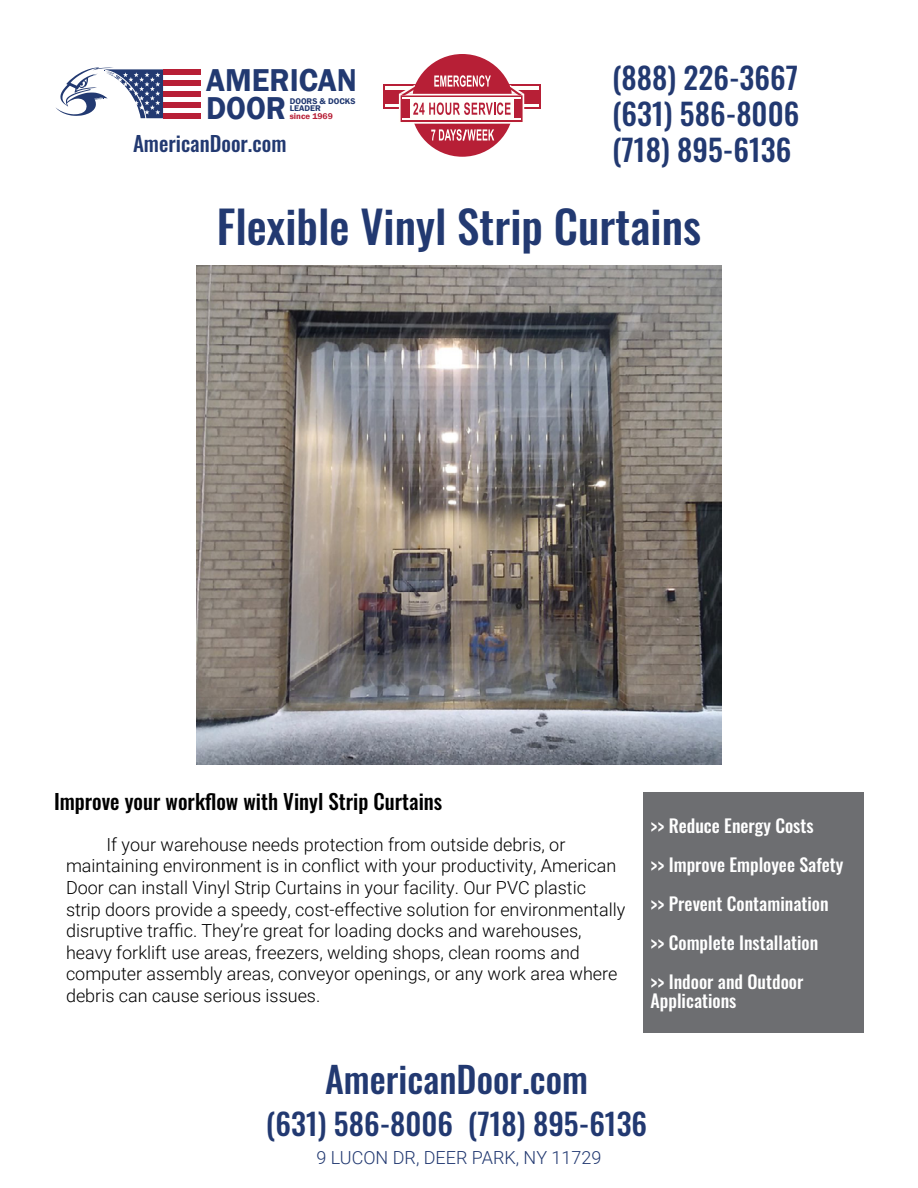
<style>
.page{position:relative;width:918px;height:1188px;background:#fff}
.page>*{position:absolute;margin:0;border:0;box-sizing:border-box;transform-origin:0 0}
.t1{font:500 45px "Oswald";color:#223971}
.t2{font:500 36px "Oswald";color:#223971}
.t3{font:600 32.55px/28.2px "Franklin Gothic";color:#223971;scale:.95 1}
.t4{font:500 30px/36px "Oswald";color:#223971;text-align:justify}
.t5{font:500 21px "Oswald";color:#000}
.t6{font:500 21px "Oswald";color:#223971}
.t7{font:300 18px/21.6px "Roboto";color:#000}
.t8{font:500 18px/39px "Oswald";color:#fff}
.t9{font:300 18px "Roboto";color:#223971}
.t10{font:600 8.55px/7.8px "Franklin Gothic";color:#223971}
.t11{font:600 8.55px "Franklin Gothic";color:#b71f36}
</style>
<div class="page">
<svg style="left:55px;top:67px;width:108px;height:51px"></svg>
<div style="left:163px;top:69px;width:38px;height:6px;background:#b71f36"></div>
<div style="left:163px;top:80px;width:38px;height:6px;background:#b71f36"></div>
<div style="left:163px;top:91px;width:38px;height:5px;background:#b71f36"></div>
<div style="left:163px;top:102px;width:38px;height:5px;background:#b71f36"></div>
<div style="left:163px;top:113px;width:38px;height:5px;background:#b71f36"></div>
<div style="left:384px;top:85px;width:157px;height:24px;background:#b71f36"></div>
<svg style="left:385px;top:86px;width:154px;height:21px"></svg>
<div style="left:385px;top:90px;width:155px;height:13px;background:#b71f36"></div>
<div style="left:411px;top:54px;width:103px;height:103px;background:#b71f36;border-radius:50%"></div>
<svg style="left:399px;top:75px;width:125px;height:66px"></svg>
<div style="left:644px;top:792px;width:220px;height:240px;background:#6d6e71"></div>
<img style="left:197px;top:265px;width:524px;height:499px">
<h3 class="t3" style="left:206px;top:66px;width:160px">AMERICAN<br>DOOR</h3>
<p class="t10" style="left:290px;top:97px;width:67px">DOORS &amp; DOCKS<br>LEADER</p>
<p class="t11" style="left:290px;top:111px;width:45px">since 1969</p>
<p class="t6" style="left:133px;top:132px;width:155px">AmericanDoor.com</p>
<h3 class="t4" style="left:612px;top:61px;width:189px">(888) 226-3667 (631) 586-8006 (718) 895-6136</h3>
<h1 class="t1" style="left:217px;top:204px;width:486px">Flexible Vinyl Strip Curtains</h1>
<p class="t5" style="left:54px;top:791px;width:390px">Improve your workflow with Vinyl Strip Curtains</p>
<p class="t7" style="left:66px;top:833px;width:561px;text-indent:40px">If your warehouse needs protection from outside debris, or maintaining environment is in conflict with your productivity, American Door can install Vinyl Strip Curtains in your facility. Our PVC plastic strip doors provide a speedy, cost-effective solution for environmentally disruptive traffic. They’re great for loading docks and warehouses, heavy forklift use areas, freezers, welding shops, clean rooms and computer assembly areas, conveyor openings, or any work area where debris can cause serious issues.</p>
<h2 class="t2" style="left:325px;top:1060px;width:264px">AmericanDoor.com</h2>
<p class="t8" style="left:651px;top:807px;width:194px">&gt;&gt; Reduce Energy Costs<br>&gt;&gt; Improve Employee Safety &gt;&gt; Prevent Contamination &gt;&gt; Complete Installation<br>&gt;&gt; Indoor and Outdoor</p>
<p class="t8" style="left:651px;top:983px;width:87px">Applications</p>
<h3 class="t4" style="left:266px;top:1108px;width:383px">(631) 586-8006 (718) 895-6136</h3>
<p class="t9" style="left:317px;top:1145px;width:286px">9 LUCON DR, DEER PARK, NY 11729</p>
</div>
